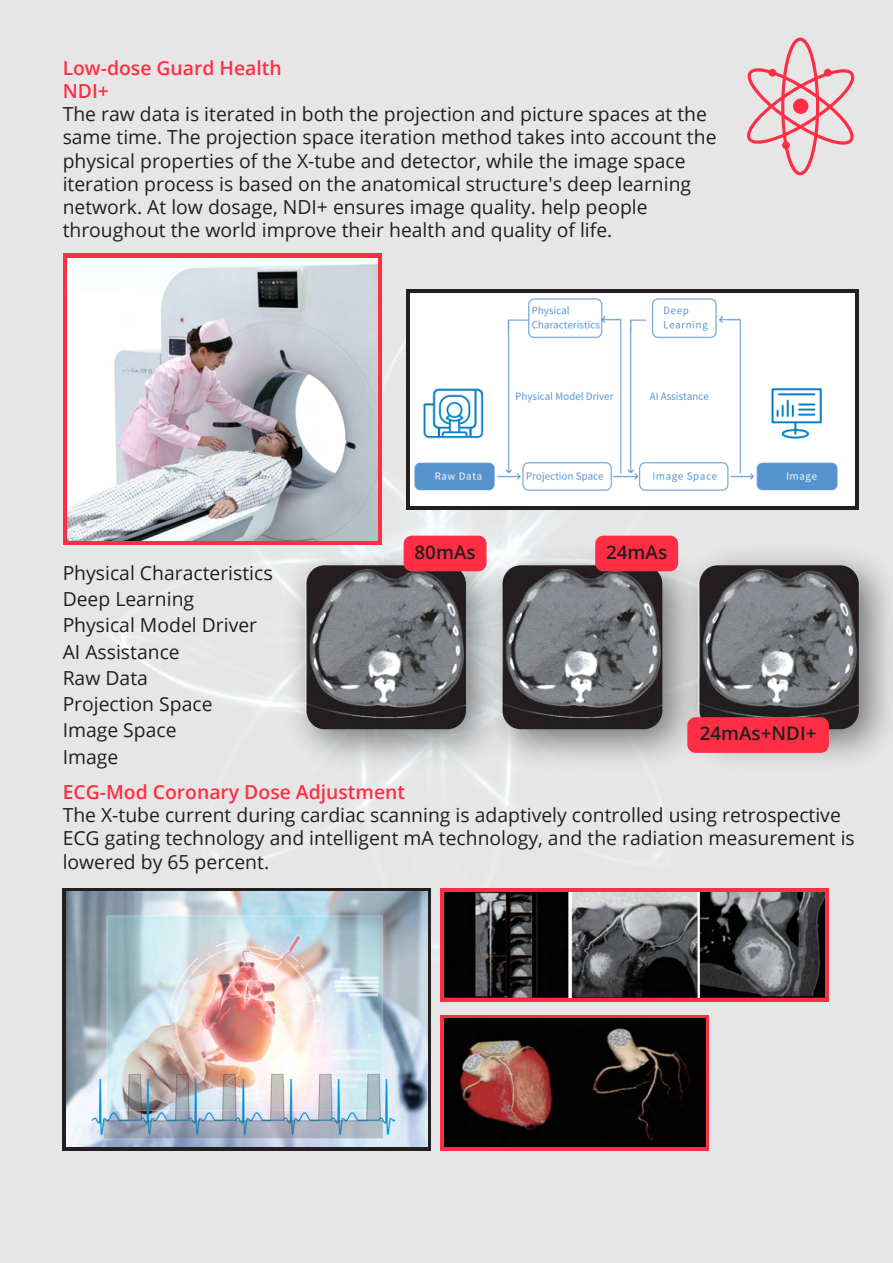
<style>
.page{position:relative;width:893px;height:1263px;background:#e6e6e6}
.page>*{position:absolute;margin:0;border:0;box-sizing:border-box;transform-origin:0 0}
.t1{font:19.35px/23.2px "Open Sans";color:#231f20}
.t2{font:600 19.35px/23.2px "Open Sans";color:#ff2e44}
.t3{font:600 18.75px "Open Sans";color:#231f20}
</style>
<div class="page">
<svg style="left:741px;top:38px;width:119px;height:137px;background:#e9cacd"></svg>
<div style="left:793px;top:98px;width:15px;height:16px;background:#ff2e44;border-radius:50%"></div>
<div style="left:768px;top:69px;width:8px;height:8px;background:#ff2e44;border-radius:50%"></div>
<div style="left:782px;top:141px;width:8px;height:8px;background:#ff2e44;border-radius:50%"></div>
<div style="left:824px;top:69px;width:8px;height:8px;background:#ff2e44;border-radius:50%"></div>
<div style="left:63px;top:254px;width:319px;height:291px;background:#ff2e44"></div>
<img style="left:67px;top:258px;width:310px;height:283px">
<svg style="left:406px;top:289px;width:453px;height:221px;fill:#231f20"></svg>
<img style="left:411px;top:294px;width:443px;height:211px">
<img style="left:271px;top:531px;width:622px;height:254px">
<img style="left:305px;top:565px;width:161px;height:164px">
<img style="left:502px;top:565px;width:160px;height:164px">
<img style="left:698px;top:565px;width:161px;height:164px">
<div style="left:404px;top:536px;width:83px;height:35px;background:#ff2e44;border-radius:8px"></div>
<div style="left:595px;top:536px;width:83px;height:35px;background:#ff2e44;border-radius:8px"></div>
<div style="left:687px;top:717px;width:142px;height:36px;background:#ff2e44;border-radius:8px"></div>
<svg style="left:63px;top:888px;width:368px;height:262px;background:#414246"></svg>
<img style="left:66px;top:892px;width:361px;height:254px">
<div style="left:440px;top:888px;width:389px;height:114px;background:#ff2e44"></div>
<img style="left:444px;top:892px;width:381px;height:106px">
<div style="left:440px;top:1015px;width:269px;height:135px;background:linear-gradient(to right,#ff2e44,#ff2e44)"></div>
<img style="left:444px;top:1018px;width:261px;height:128px">
<p class="t2" style="left:63px;top:56px;width:221px">Low-dose Guard Health<br>NDI+</p>
<p class="t1" style="left:63px;top:102px;width:655px">The raw data is iterated in both the projection and picture spaces at the same time. The projection space iteration method takes into account the physical properties of the X-tube and detector, while the image space iteration process is based on the anatomical structure's deep learning network. At low dosage, NDI+ ensures image quality. help people throughout the world improve their health and quality of life.</p>
<p class="t1" style="left:63px;top:559px;width:211px;line-height:26.2px">Physical Characteristics<br>Deep Learning<br>Physical Model Driver<br>AI Assistance<br>Raw Data<br>Projection Space<br>Image Space<br>Image</p>
<p class="t3" style="left:415px;top:539px;width:62px">80mAs</p>
<p class="t3" style="left:606px;top:539px;width:62px">24mAs</p>
<p class="t3" style="left:700px;top:721px;width:118px">24mAs+NDI+</p>
<p class="t2" style="left:63px;top:780px;width:344px">ECG-Mod Coronary Dose Adjustment</p>
<p class="t1" style="left:63px;top:803px;width:794px">The X-tube current during cardiac scanning is adaptively controlled using retrospective<br>ECG gating technology and intelligent mA technology, and the radiation measurement is lowered by 65 percent.</p>
</div>
